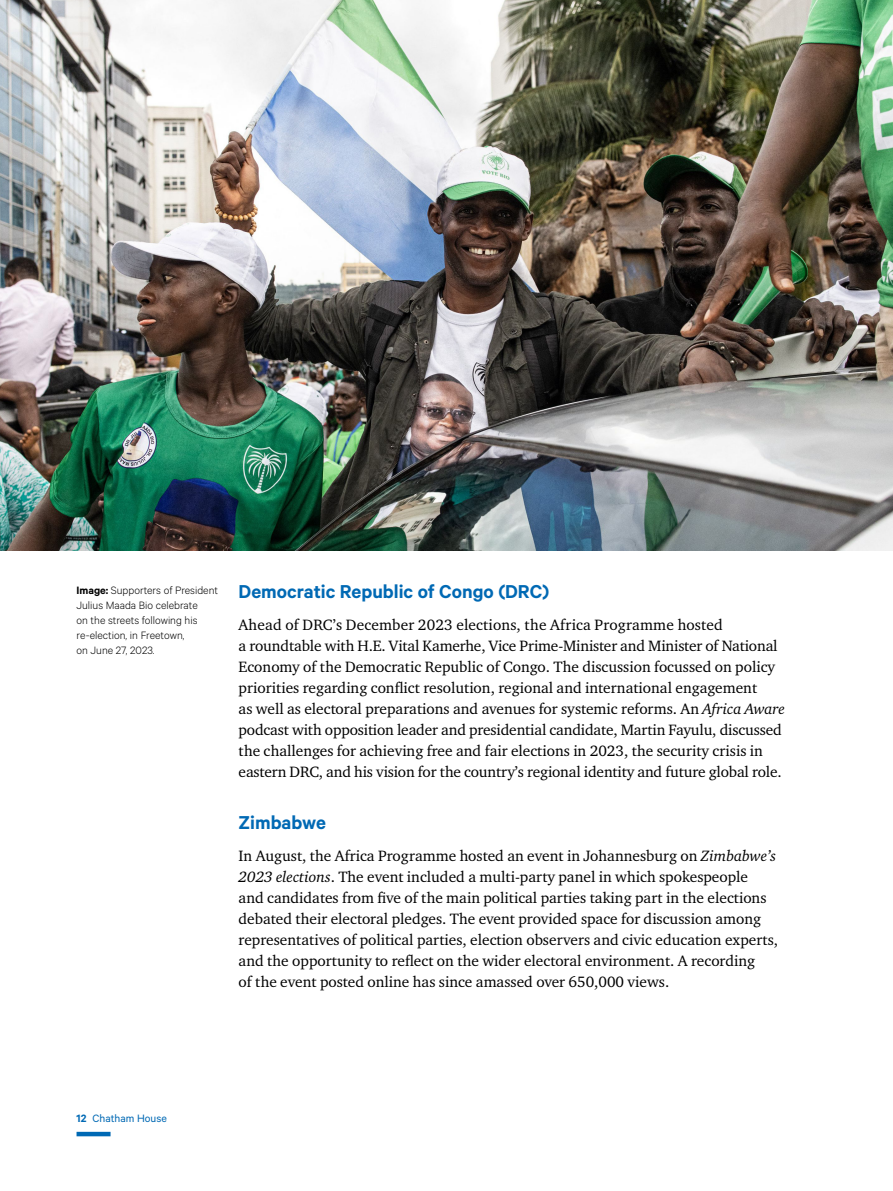
<style>
.page{position:relative;width:893px;height:1191px;background:#fff}
.page>*{position:absolute;margin:0;border:0;box-sizing:border-box;transform-origin:0 0}
.t1{font:600 21px "Calibre";color:#0069b4}
.t2{font:15.3px/21px "Charter ITC Pro";color:#000}
.t3{font:300 12px/15px "Calibre";color:#000}
.t4{font:12px "Calibre";color:#0069b4}
.s1{font-weight:600}
.s2{font-style:italic}
</style>
<div class="page">
<div style="left:77px;top:1131px;width:34px;height:5px;background:#0069b4"></div>
<img style="left:0;top:0;width:893px;height:551px">
<p class="t3" style="left:77px;top:582px;width:143px"><span class="s1">Image:</span> Supporters of President<br>Julius Maada Bio celebrate<br>on the streets following his re-election, in Freetown,<br>on June 27, 2023.</p>
<h1 class="t1" style="left:239px;top:579px;width:312px">Democratic Republic of Congo (DRC)</h1>
<p class="t2" style="left:239px;top:613px;width:548px">Ahead of DRC’s December 2023 elections, the Africa Programme hosted<br>a roundtable with H.E. Vital Kamerhe, Vice Prime-Minister and Minister of National Economy of the Democratic Republic of Congo. The discussion focussed on policy priorities regarding conflict resolution, regional and international engagement<br>as well as electoral preparations and avenues for systemic reforms. An <span class="s2">Africa Aware </span>podcast with opposition leader and presidential candidate, Martin Fayulu, discussed the challenges for achieving free and fair elections in 2023, the security crisis in eastern DRC, and his vision for the country’s regional identity and future global role.</p>
<h1 class="t1" style="left:239px;top:810px;width:89px">Zimbabwe</h1>
<p class="t2" style="left:239px;top:844px;width:541px">In August, the Africa Programme hosted an event in Johannesburg on <span class="s2">Zimbabwe’s 2023 elections</span>. The event included a multi-party panel in which spokespeople<br>and candidates from five of the main political parties taking part in the elections debated their electoral pledges. The event provided space for discussion among representatives of political parties, election observers and civic education experts, and the opportunity to reflect on the wider electoral environment. A recording<br>of the event posted online has since amassed over 650,000 views.</p>
<p class="t4" style="left:77px;top:1111px;width:92px"><span class="s1">12</span> Chatham House</p>
</div>
